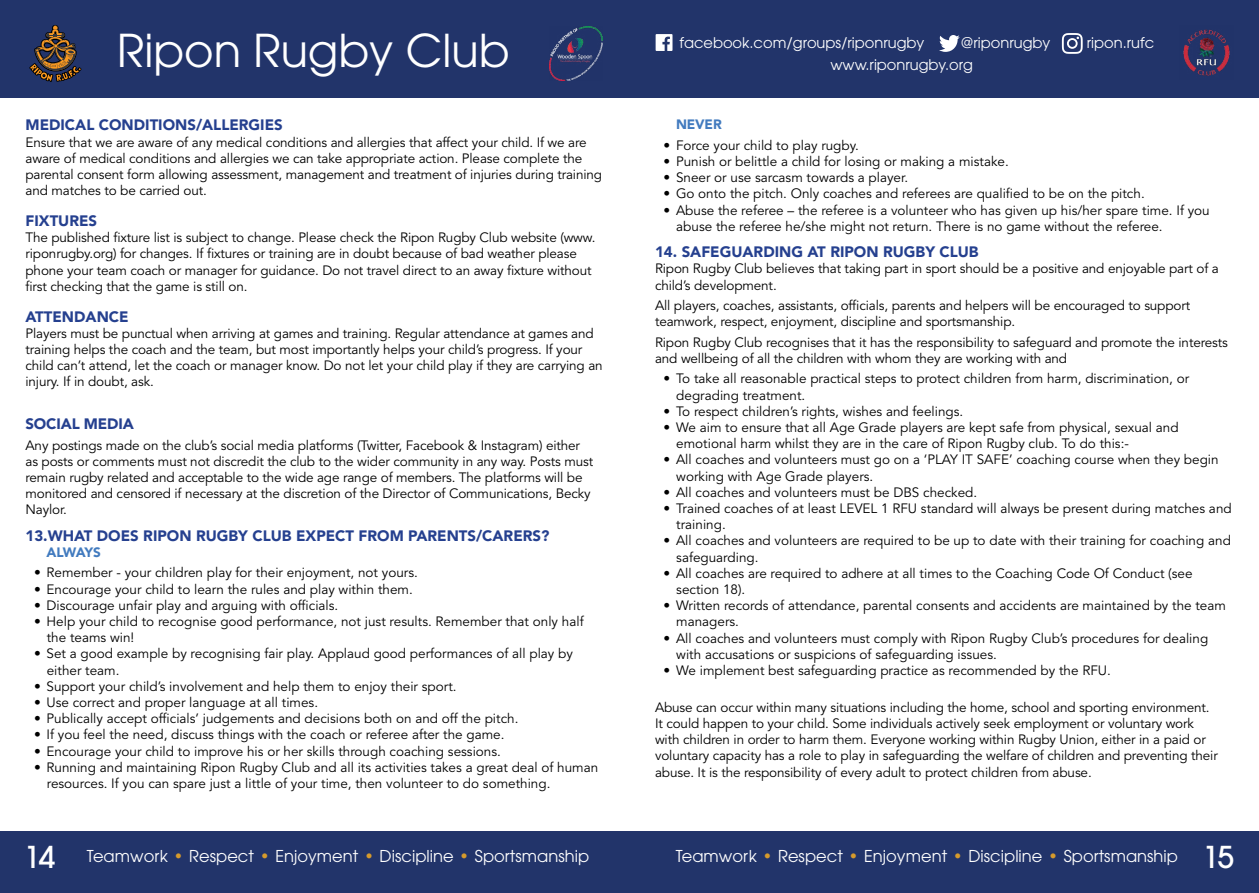
<style>
.page{position:relative;width:1259px;height:893px;background:#fff}
.page>*{position:absolute;margin:0;border:0;box-sizing:border-box;transform-origin:0 0}
.t1{font:45px "ITC Avant Garde Pro";color:#fff}
.t2{font:16.35px "ITC Avant Garde Pro";letter-spacing:.005em;color:#fff}
.t3{font:900 15px "Avenir LT Std";color:#25408f}
.t4{font:900 15px "Avenir LT Std";color:#fff}
.t5{font:14.7px "ITC Avant Garde Pro";color:#fff}
.t6{font:13.5px/16.2px "Avenir LT Std";letter-spacing:-.01em;color:#000}
.t7{font:900 13.5px "Avenir LT Std";letter-spacing:-.01em;color:#427bbf}
.s1{font-weight:500;font-size:30px}
.s2{font-weight:700;color:#d69a2c}
</style>
<div class="page">
<div style="left:0;top:831px;width:1259px;height:62px;background:#22346a"></div>
<div style="left:0;top:0;width:1259px;height:98px;background:#22346a"></div>
<svg style="left:29px;top:25px;width:52px;height:57px"></svg>
<svg style="left:558px;top:35px;width:45px;height:46px"></svg>
<img style="left:549px;top:26px;width:53px;height:54px">
<img style="left:1183px;top:29px;width:47px;height:47px">
<svg style="left:939px;top:35px;width:20px;height:17px"></svg>
<svg style="left:655px;top:34px;width:17px;height:17px"></svg>
<svg style="left:1062px;top:33px;width:20px;height:21px"></svg>
<h1 class="t1" style="left:117px;top:22px;width:394px">Ripon Rugby Club</h1>
<p class="t3" style="left:26px;top:116px;width:259px">MEDICAL CONDITIONS/ALLERGIES</p>
<p class="t6" style="left:26px;top:134px;width:578px">Ensure that we are aware of any medical conditions and allergies that affect your child. If we are aware of medical conditions and allergies we can take appropriate action. Please complete the parental consent form allowing assessment, management and treatment of injuries during training and matches to be carried out.</p>
<p class="t3" style="left:26px;top:212px;width:73px">FIXTURES</p>
<p class="t6" style="left:26px;top:230px;width:571px">The published fixture list is subject to change. Please check the Ripon Rugby Club website (www. riponrugby.org) for changes. If fixtures or training are in doubt because of bad weather please phone your team coach or manager for guidance. Do not travel direct to an away fixture without first checking that the game is still on.</p>
<p class="t3" style="left:26px;top:307px;width:105px">ATTENDANCE</p>
<p class="t6" style="left:26px;top:325px;width:579px">Players must be punctual when arriving at games and training. Regular attendance at games and training helps the coach and the team, but most importantly helps your child’s progress. If your child can’t attend, let the coach or manager know. Do not let your child play if they are carrying an injury. If in doubt, ask.</p>
<p class="t3" style="left:26px;top:415px;width:110px">SOCIAL MEDIA</p>
<p class="t6" style="left:26px;top:437px;width:569px">Any postings made on the club’s social media platforms (Twitter, Facebook &amp; Instagram) either as posts or comments must not discredit the club to the wider community in any way. Posts must remain rugby related and acceptable to the wide age range of members. The platforms will be monitored and censored if necessary at the discretion of the Director of Communications, Becky Naylor.</p>
<p class="t3" style="left:26px;top:526px;width:525px">13.WHAT DOES RIPON RUGBY CLUB EXPECT FROM PARENTS/CARERS?</p>
<p class="t7" style="left:47px;top:544px;width:56px">ALWAYS</p>
<p class="t6" style="left:34px;top:565px;width:385px">• Remember - your children play for their enjoyment, not yours.</p>
<p class="t6" style="left:34px;top:581px;width:380px">• Encourage your child to learn the rules and play within them.</p>
<p class="t6" style="left:34px;top:597px;width:306px">• Discourage unfair play and arguing with officials.</p>
<p class="t6" style="left:47px;top:614px;width:538px;text-indent:-13px">• Help your child to recognise good performance, not just results. Remember that only half the teams win!</p>
<p class="t6" style="left:47px;top:646px;width:528px;text-indent:-13px">• Set a good example by recognising fair play. Applaud good performances of all play by either team.</p>
<p class="t6" style="left:34px;top:678px;width:424px">• Support your child’s involvement and help them to enjoy their sport.</p>
<p class="t6" style="left:34px;top:695px;width:285px">• Use correct and proper language at all times.</p>
<p class="t6" style="left:34px;top:711px;width:486px">• Publically accept officials’ judgements and decisions both on and off the pitch.</p>
<p class="t6" style="left:34px;top:727px;width:472px">• If you feel the need, discuss things with the coach or referee after the game.</p>
<p class="t6" style="left:34px;top:743px;width:468px">• Encourage your child to improve his or her skills through coaching sessions.</p>
<p class="t6" style="left:47px;top:759px;width:553px;text-indent:-13px">• Running and maintaining Ripon Rugby Club and all its activities takes a great deal of human resources. If you can spare just a little of your time, then volunteer to do something.</p>
<p class="t5" style="left:679px;top:34px;width:246px">facebook.com/groups/riponrugby</p>
<p class="t5" style="left:961px;top:34px;width:91px">@riponrugby</p>
<p class="t5" style="left:1087px;top:34px;width:69px">ripon.rufc</p>
<p class="t5" style="left:830px;top:56px;width:144px">www.riponrugby.org</p>
<p class="t4" style="left:840px;top:62px;width:149px">www.riponrugby.org</p>
<p class="t7" style="left:676px;top:116px;width:47px">NEVER</p>
<p class="t6" style="left:663px;top:137px;width:197px">• Force your child to play rugby.</p>
<p class="t6" style="left:663px;top:154px;width:347px">• Punish or belittle a child for losing or making a mistake.</p>
<p class="t6" style="left:663px;top:170px;width:246px">• Sneer or use sarcasm towards a player.</p>
<p class="t6" style="left:663px;top:186px;width:483px">• Go onto the pitch. Only coaches and referees are qualified to be on the pitch.</p>
<p class="t6" style="left:676px;top:202px;width:535px;text-indent:-13px">• Abuse the referee – the referee is a volunteer who has given up his/her spare time. If you abuse the referee he/she might not return. There is no game without the referee.</p>
<p class="t3" style="left:655px;top:243px;width:325px">14. SAFEGUARDING AT RIPON RUGBY CLUB</p>
<p class="t6" style="left:655px;top:261px;width:565px">Ripon Rugby Club believes that taking part in sport should be a positive and enjoyable part of a child’s development.</p>
<p class="t6" style="left:655px;top:298px;width:537px">All players, coaches, assistants, officials, parents and helpers will be encouraged to support teamwork, respect, enjoyment, discipline and sportsmanship.</p>
<p class="t6" style="left:655px;top:334px;width:574px">Ripon Rugby Club recognises that it has the responsibility to safeguard and promote the interests and wellbeing of all the children with whom they are working with and</p>
<p class="t6" style="left:676px;top:371px;width:514px;text-indent:-13px">• To take all reasonable practical steps to protect children from harm, discrimination, or degrading treatment.</p>
<p class="t6" style="left:663px;top:403px;width:301px">• To respect children’s rights, wishes and feelings.</p>
<p class="t6" style="left:676px;top:420px;width:504px;text-indent:-13px">• We aim to ensure that all Age Grade players are kept safe from physical, sexual and emotional harm whilst they are in the care of Ripon Rugby club. To do this:-</p>
<p class="t6" style="left:676px;top:452px;width:544px;text-indent:-13px">• All coaches and volunteers must go on a ‘PLAY IT SAFE’ coaching course when they begin working with Age Grade players.</p>
<p class="t6" style="left:663px;top:484px;width:315px">• All coaches and volunteers must be DBS checked.</p>
<p class="t6" style="left:676px;top:501px;width:557px;text-indent:-13px">• Trained coaches of at least LEVEL 1 RFU standard will always be present during matches and training.</p>
<p class="t6" style="left:676px;top:533px;width:556px;text-indent:-13px">• All coaches and volunteers are required to be up to date with their training for coaching and safeguarding.</p>
<p class="t6" style="left:676px;top:565px;width:518px;text-indent:-13px">• All coaches are required to adhere at all times to the Coaching Code Of Conduct (see section 18).</p>
<p class="t6" style="left:676px;top:598px;width:551px;text-indent:-13px">• Written records of attendance, parental consents and accidents are maintained by the team managers.</p>
<p class="t6" style="left:676px;top:630px;width:533px;text-indent:-13px">• All coaches and volunteers must comply with Ripon Rugby Club’s procedures for dealing with accusations or suspicions of safeguarding issues.</p>
<p class="t6" style="left:663px;top:663px;width:449px">• We implement best safeguarding practice as recommended by the RFU.</p>
<p class="t6" style="left:655px;top:699px;width:564px">Abuse can occur within many situations including the home, school and sporting environment.<br>It could happen to your child. Some individuals actively seek employment or voluntary work with children in order to harm them. Everyone working within Rugby Union, either in a paid or voluntary capacity has a role to play in safeguarding the welfare of children and preventing their abuse. It is the responsibility of every adult to protect children from abuse.</p>
<p class="t2" style="left:24px;top:846px;width:567px"><span class="s1">14</span> Teamwork <span class="s2">•</span> Respect <span class="s2">•</span> Enjoyment <span class="s2">•</span> Discipline <span class="s2">•</span> Sportsmanship</p>
<p class="t2" style="left:675px;top:846px;width:560px">Teamwork <span class="s2">•</span> Respect <span class="s2">•</span> Enjoyment <span class="s2">•</span> Discipline <span class="s2">•</span> Sportsmanship <span class="s1">15</span></p>
</div>
